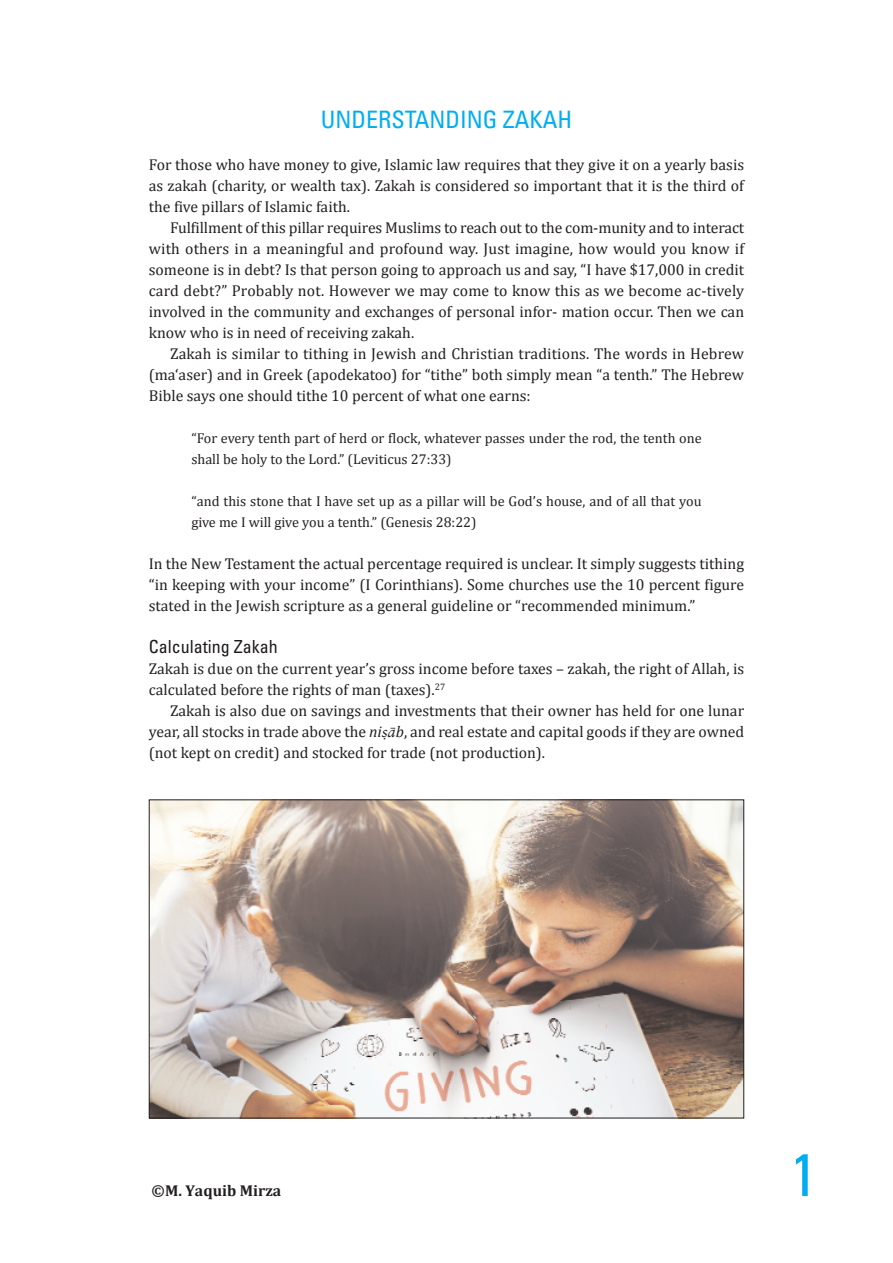
<style>
.page{position:relative;width:893px;height:1263px;background:#fff}
.page>*{position:absolute;margin:0;border:0;box-sizing:border-box;transform-origin:0 0}
.t1{font:condensed 60px "Univers";color:#00aeef}
.t2{font:condensed 24px "Univers";color:#00aeef}
.t3{font:condensed 18px "Univers";color:#1d1a19}
.t4{font:15.75px/21px "Cambria";color:#231f20;text-align:justify}
.t5{font:700 15.75px "Cambria";color:#231f20}
.t6{font:14.25px/21px "Cambria";color:#231f20}
.s1{font-style:italic}
.s2{font-family:"Sabondiacritic";font-style:italic}
</style>
<div class="page">
<img style="left:151px;top:801px;width:591px;height:315px">
<h2 class="t2" style="left:321px;top:111px;width:253px">UNDERSTANDING ZAKAH</h2>
<p class="t4" style="left:149px;top:154px;width:597px">For those who have money to give, Islamic law requires that they give it on a yearly basis as zakah (charity, or wealth tax). Zakah is considered so important that it is the third of the five pillars of Islamic faith.</p>
<p class="t4" style="left:149px;top:217px;width:597px;text-indent:21px">Fulfillment of this pillar requires Muslims to reach out to the com-munity and to interact with others in a meaningful and profound way. Just imagine, how would you know if someone is in debt? Is that person going to approach us and say, “I have $17,000 in credit card debt?” Probably not. However we may come to know this as we become ac-tively involved in the community and exchanges of personal infor- mation occur. Then we can know who is in need of receiving zakah.</p>
<p class="t4" style="left:149px;top:343px;width:597px;text-indent:21px">Zakah is similar to tithing in Jewish and Christian traditions. The words in Hebrew (ma‘aser) and in Greek (apodekatoo) for “tithe” both simply mean “a tenth.” The Hebrew Bible says one should tithe 10 percent of what one earns:</p>
<p class="t6" style="left:191px;top:427px;width:512px">“For every tenth part of herd or flock, whatever passes under the rod, the tenth one shall be holy to the Lord.” (Leviticus 27:33)</p>
<p class="t6" style="left:191px;top:490px;width:512px">“and this stone that I have set up as a pillar will be God’s house, and of all that you give me I will give you a tenth.” (Genesis 28:22)</p>
<p class="t4" style="left:149px;top:553px;width:597px">In the New Testament the actual percentage required is unclear. It simply suggests tithing “in keeping with your income” (I Corinthians). Some churches use the 10 percent figure stated in the Jewish scripture as a general guideline or “recommended minimum.”</p>
<p class="t3" style="left:149px;top:640px;width:130px">Calculating Zakah</p>
<p class="t4" style="left:149px;top:658px;width:597px">Zakah is due on the current year’s gross income before taxes – zakah, the right of Allah, is calculated before the rights of man (taxes).<sup>27</sup></p>
<p class="t4" style="left:149px;top:700px;width:597px;text-indent:21px">Zakah is also due on savings and investments that their owner has held for one lunar year, all stocks in trade above the <span class="s1">ni</span><span class="s2">|¥</span><span class="s1">b</span>, and real estate and capital goods if they are owned (not kept on credit) and stocked for trade (not production).</p>
<p class="t5" style="left:152px;top:1179px;width:131px">©M. Yaquib Mirza</p>
<h1 class="t1" style="left:790px;top:1153px;width:28px">1</h1>
</div>
